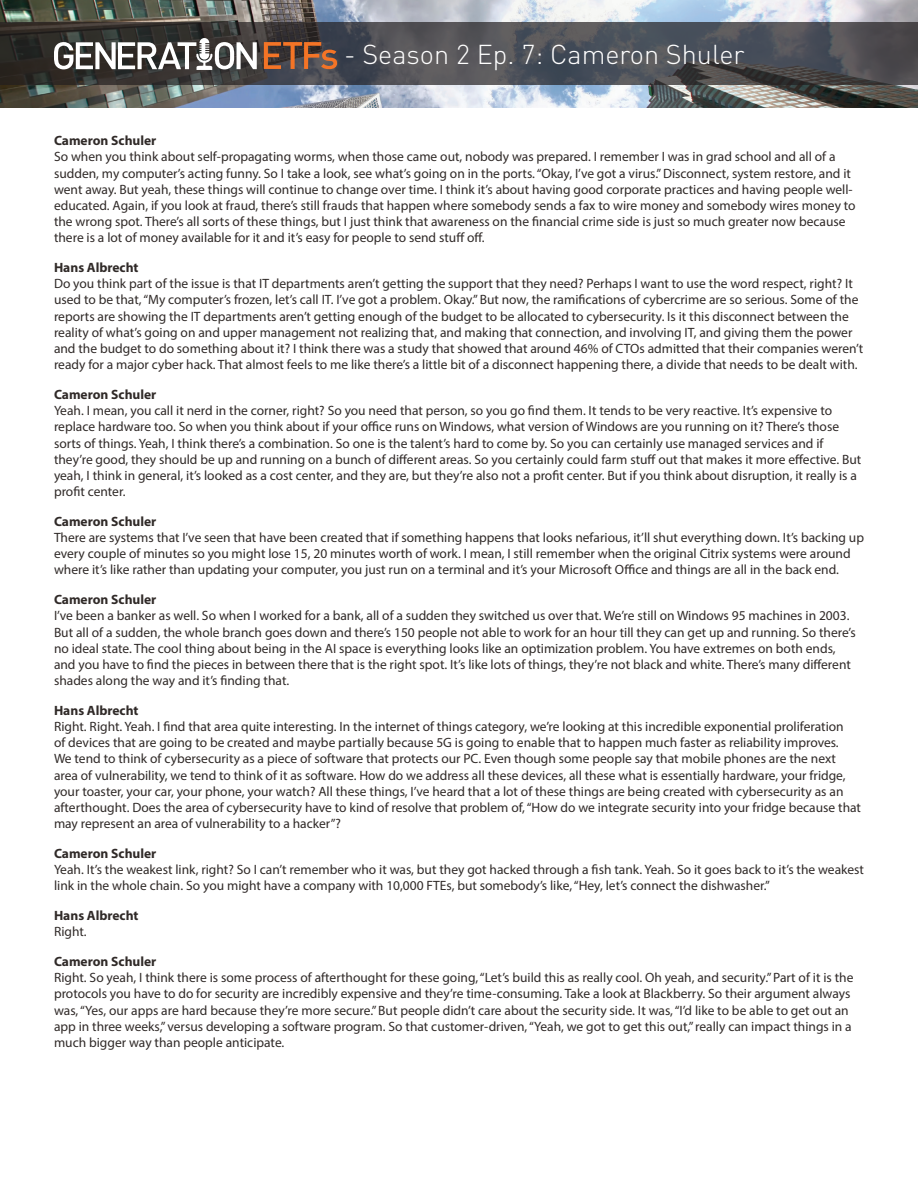
<style>
.page{position:relative;width:918px;height:1188px;background:#fff}
.page>*{position:absolute;margin:0;border:0;box-sizing:border-box;transform-origin:0 0}
.t1{font:300 27px "DIN Pro";color:#fff}
.t2{font:13.5px/16.2px "Myriad Pro";color:#302a28}
.t3{font:700 13.5px "Myriad Pro";color:#302a28}
</style>
<div class="page">
<img style="left:0;top:0;width:918px;height:108px">
<svg style="left:0;top:23px;width:918px;height:62px;background:#47484c"></svg>
<svg style="left:264px;top:42px;width:73px;height:27px;background:#855338"></svg>
<svg style="left:54px;top:38px;width:203px;height:32px"></svg>
<p class="t1" style="left:344px;top:34px;width:402px">- Season 2 Ep. 7: Cameron Shuler</p>
<p class="t3" style="left:54px;top:132px;width:104px">Cameron Schuler</p>
<p class="t2" style="left:54px;top:148px;width:803px">So when you think about self-propagating worms, when those came out, nobody was prepared. I remember I was in grad school and all of a sudden, my computer’s acting funny. So I take a look, see what’s going on in the ports. “Okay, I’ve got a virus.” Disconnect, system restore, and it went away. But yeah, these things will continue to change over time. I think it’s about having good corporate practices and having people well&shy;educated. Again, if you look at fraud, there’s still frauds that happen where somebody sends a fax to wire money and somebody wires money to the wrong spot. There’s all sorts of these things, but I just think that awareness on the financial crime side is just so much greater now because there is a lot of money available for it and it’s easy for people to send stuff off.</p>
<p class="t3" style="left:54px;top:259px;width:86px">Hans Albrecht</p>
<p class="t2" style="left:54px;top:275px;width:811px">Do you think part of the issue is that IT departments aren’t getting the support that they need? Perhaps I want to use the word respect, right? It used to be that, “My computer’s frozen, let’s call IT. I’ve got a problem. Okay.” But now, the ramifications of cybercrime are so serious. Some of the reports are showing the IT departments aren’t getting enough of the budget to be allocated to cybersecurity. Is it this disconnect between the reality of what’s going on and upper management not realizing that, and making that connection, and involving IT, and giving them the power and the budget to do something about it? I think there was a study that showed that around 46% of CTOs admitted that their companies weren’t ready for a major cyber hack. That almost feels to me like there’s a little bit of a disconnect happening there, a divide that needs to be dealt with.</p>
<p class="t3" style="left:54px;top:386px;width:104px">Cameron Schuler</p>
<p class="t2" style="left:54px;top:402px;width:809px">Yeah. I mean, you call it nerd in the corner, right? So you need that person, so you go find them. It tends to be very reactive. It’s expensive to replace hardware too. So when you think about if your office runs on Windows, what version of Windows are you running on it? There’s those sorts of things. Yeah, I think there’s a combination. So one is the talent’s hard to come by. So you can certainly use managed services and if they’re good, they should be up and running on a bunch of different areas. So you certainly could farm stuff out that makes it more effective. But yeah, I think in general, it’s looked as a cost center, and they are, but they’re also not a profit center. But if you think about disruption, it really is a profit center.</p>
<p class="t3" style="left:54px;top:512px;width:104px">Cameron Schuler</p>
<p class="t2" style="left:54px;top:529px;width:812px">There are systems that I’ve seen that have been created that if something happens that looks nefarious, it’ll shut everything down. It’s backing up every couple of minutes so you might lose 15, 20 minutes worth of work. I mean, I still remember when the original Citrix systems were around where it’s like rather than updating your computer, you just run on a terminal and it’s your Microsoft Office and things are all in the back end.</p>
<p class="t3" style="left:54px;top:591px;width:104px">Cameron Schuler</p>
<p class="t2" style="left:54px;top:607px;width:803px">I’ve been a banker as well. So when I worked for a bank, all of a sudden they switched us over that. We’re still on Windows 95 machines in 2003.<br>But all of a sudden, the whole branch goes down and there’s 150 people not able to work for an hour till they can get up and running. So there’s no ideal state. The cool thing about being in the AI space is everything looks like an optimization problem. You have extremes on both ends, and you have to find the pieces in between there that is the right spot. It’s like lots of things, they’re not black and white. There’s many different shades along the way and it’s finding that.</p>
<p class="t3" style="left:54px;top:701px;width:86px">Hans Albrecht</p>
<p class="t2" style="left:54px;top:718px;width:809px">Right. Right. Yeah. I find that area quite interesting. In the internet of things category, we’re looking at this incredible exponential proliferation<br>of devices that are going to be created and maybe partially because 5G is going to enable that to happen much faster as reliability improves.<br>We tend to think of cybersecurity as a piece of software that protects our PC. Even though some people say that mobile phones are the next area of vulnerability, we tend to think of it as software. How do we address all these devices, all these what is essentially hardware, your fridge, your toaster, your car, your phone, your watch? All these things, I’ve heard that a lot of these things are being created with cybersecurity as an afterthought. Does the area of cybersecurity have to kind of resolve that problem of, “How do we integrate security into your fridge because that may represent an area of vulnerability to a hacker”?</p>
<p class="t3" style="left:54px;top:845px;width:104px">Cameron Schuler</p>
<p class="t2" style="left:54px;top:861px;width:812px">Yeah. It’s the weakest link, right? So I can’t remember who it was, but they got hacked through a fish tank. Yeah. So it goes back to it’s the weakest link in the whole chain. So you might have a company with 10,000 FTEs, but somebody’s like, “Hey, let’s connect the dishwasher.”</p>
<p class="t3" style="left:54px;top:907px;width:86px">Hans Albrecht</p>
<p class="t2" style="left:54px;top:923px;width:34px">Right.</p>
<p class="t3" style="left:54px;top:953px;width:104px">Cameron Schuler</p>
<p class="t2" style="left:54px;top:969px;width:801px">Right. So yeah, I think there is some process of afterthought for these going, “Let’s build this as really cool. Oh yeah, and security.” Part of it is the protocols you have to do for security are incredibly expensive and they’re time-consuming. Take a look at Blackberry. So their argument always was, “Yes, our apps are hard because they’re more secure.” But people didn’t care about the security side. It was, “I’d like to be able to get out an app in three weeks,” versus developing a software program. So that customer-driven, “Yeah, we got to get this out,” really can impact things in a much bigger way than people anticipate.</p>
</div>
